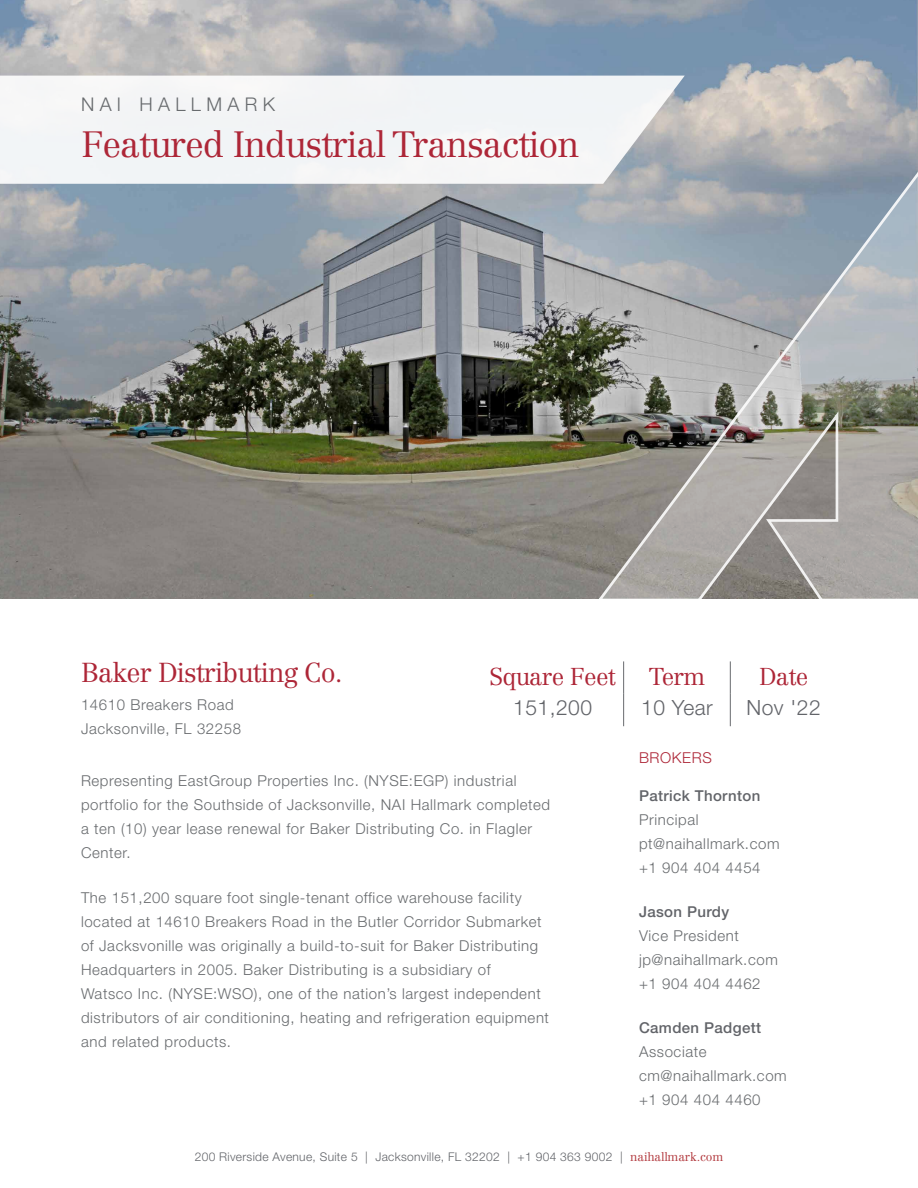
<style>
.page{position:relative;width:918px;height:1188px;background:#fff}
.page>*{position:absolute;margin:0;border:0;box-sizing:border-box;transform-origin:0 0}
.t1{font:300 36px "Centennial LT Std";letter-spacing:-.03em;color:#ad2637}
.t2{font:300 27px "Centennial LT Std";letter-spacing:-.03em;color:#ad2637}
.t3{font:300 24px "Centennial LT Std";letter-spacing:-.03em;color:#ad2637}
.t4{font:300 21px "Helvetica Neue LT Std";letter-spacing:.025em;color:#626469}
.t5{font:300 18.9px "Helvetica Neue LT Std";letter-spacing:.285em;color:#686b6e}
.t6{font:300 15px/24px "Helvetica Neue LT Std";letter-spacing:.04em;color:#686b6e}
.t7{font:500 15px "Helvetica Neue LT Std";letter-spacing:.025em;color:#626469}
.t8{font:300 15px "Helvetica Neue LT Std";letter-spacing:.04em;color:#ad2637}
.t9{font:300 12px "Helvetica Neue LT Std";letter-spacing:.025em;color:#626469}
.s1{font-size:19.5px}
.s2{font-family:"Centennial LT Std";color:#b1373c}
</style>
<div class="page">
<img style="left:0;top:0;width:918px;height:598px">
<div style="left:0;top:76px;width:685px;height:108px;background:#f2f4f6"></div>
<svg style="left:596px;top:166px;width:322px;height:433px;background:#9fa2a2"></svg>
<hr style="left:623px;top:661px;width:1px;height:33px;background:#686b6e">
<hr style="left:730px;top:661px;width:1px;height:33px;background:#686b6e">
<hr style="left:623px;top:694px;width:1px;height:32px;background:#686b6e">
<hr style="left:730px;top:694px;width:1px;height:32px;background:#686b6e">
<p class="t5" style="left:81px;top:93px;width:196px">NAI HALLMARK</p>
<h1 class="t1" style="left:81px;top:122px;width:500px">Featured Industrial Transaction</h1>
<p class="t5" style="left:81px;top:102px;width:306px">Q<span class="s1">4 2022</span> JACKSONVILLE</p>
<h1 class="t1" style="left:81px;top:131px;width:391px">Industrial Market Report</h1>
<h2 class="t2" style="left:81px;top:656px;width:263px">Baker Distributing Co.</h2>
<p class="t6" style="left:81px;top:692px;width:162px">14610 Breakers Road<br>Jacksonville, FL 32258</p>
<h3 class="t3" style="left:490px;top:663px;width:128px">Square Feet</h3>
<h3 class="t3" style="left:649px;top:663px;width:58px">Term</h3>
<h3 class="t3" style="left:759px;top:663px;width:50px">Date</h3>
<h3 class="t4" style="left:513px;top:695px;width:81px">151,200</h3>
<h3 class="t4" style="left:641px;top:695px;width:73px">10 Year</h3>
<h3 class="t4" style="left:746px;top:695px;width:76px">Nov '22</h3>
<p class="t6" style="left:81px;top:769px;width:471px">Representing EastGroup Properties Inc. (NYSE:EGP) industrial portfolio for the Southside of Jacksonville, NAI Hallmark completed a ten (10) year lease renewal for Baker Distributing Co. in Flagler Center.</p>
<p class="t6" style="left:81px;top:885px;width:470px">The 151,200 square foot single-tenant office warehouse facility located at 14610 Breakers Road in the Butler Corridor Submarket of Jacksvonille was originally a build-to-suit for Baker Distributing Headquarters in 2005. Baker Distributing is a subsidiary of<br>Watsco Inc. (NYSE:WSO), one of the nation’s largest independent distributors of air conditioning, heating and refrigeration equipment and related products.</p>
<p class="t8" style="left:639px;top:749px;width:74px">BROKERS</p>
<p class="t7" style="left:639px;top:787px;width:123px">Patrick Thornton</p>
<p class="t6" style="left:639px;top:807px;width:142px">Principal pt@naihallmark.com +1 904 404 4454</p>
<p class="t7" style="left:639px;top:903px;width:92px">Jason Purdy</p>
<p class="t6" style="left:639px;top:923px;width:140px">Vice President jp@naihallmark.com +1 904 404 4462</p>
<p class="t7" style="left:639px;top:1019px;width:124px">Camden Padgett</p>
<p class="t6" style="left:639px;top:1040px;width:149px">Associate cm@naihallmark.com +1 904 404 4460</p>
<p class="t9" style="left:195px;top:1149px;width:530px">200 Riverside Avenue, Suite 5 | Jacksonville, FL 32202 | +1 904 363 9002 | <span class="s2">naihallmark.com</span></p>
</div>
